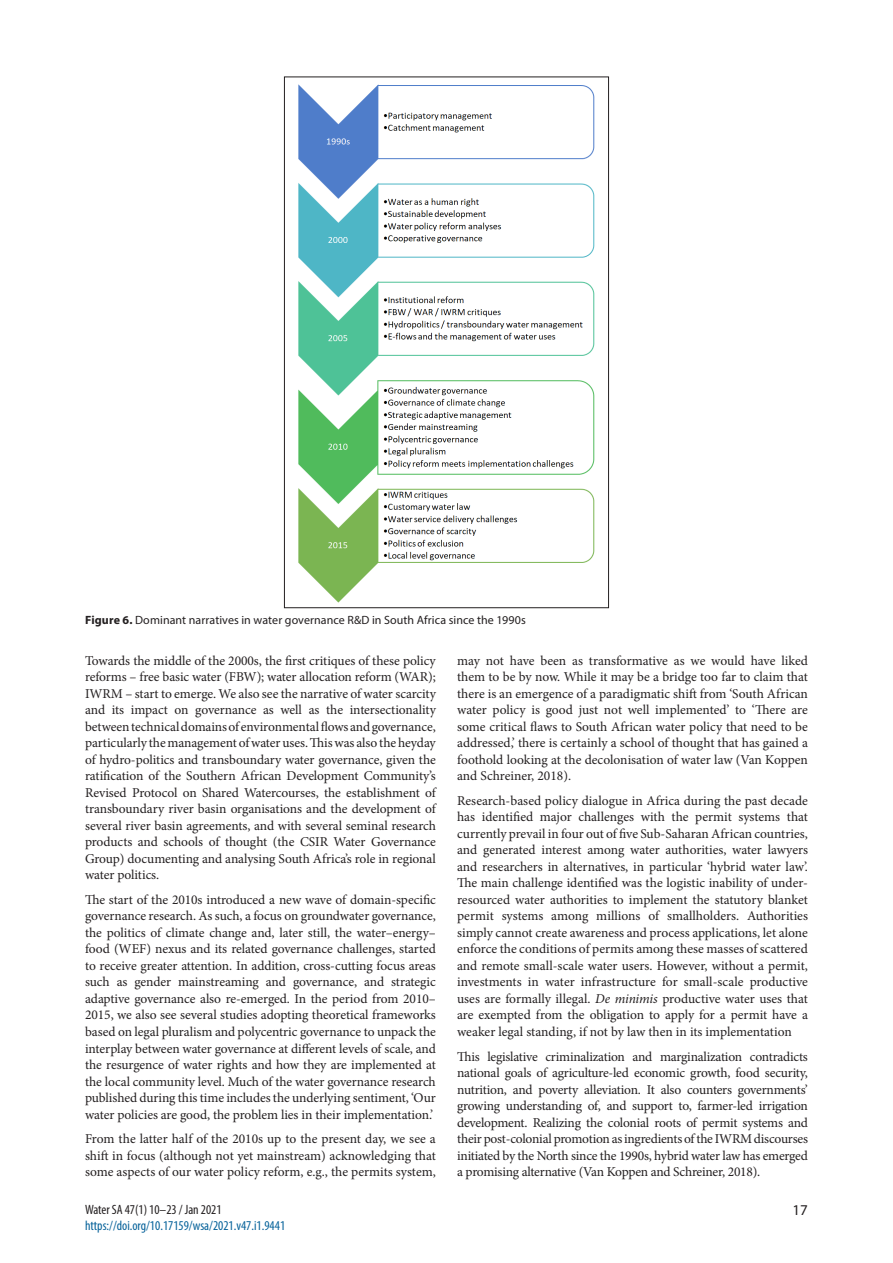
<style>
.page{position:relative;width:893px;height:1263px;background:#fff}
.page>*{position:absolute;margin:0;border:0;box-sizing:border-box;transform-origin:0 0}
.t1{font:15px "Myriad Pro";color:#231f20}
.Paragraph_Text{font:13.5px/16.5px "Minion Pro";letter-spacing:-.005em;color:#231f20;text-align:justify}
.t2{font:condensed 13.5px "Myriad Pro";color:#056199}
.t3{font:condensed 13.5px "Myriad Pro";color:#231f20}
.t4{font:12px "Myriad Pro";letter-spacing:.005em;color:#231f20}
.s1{font-weight:700}
.s2{font-style:italic}
</style>
<div class="page">
<img style="left:298px;top:84px;width:297px;height:519px">
<p class="t4" style="left:85px;top:612px;width:442px"><span class="s1">Figure 6.</span> Dominant narratives in water governance R&amp;D in South Africa since the 1990s</p>
<p class="Paragraph_Text" style="left:85px;top:652px;width:352px">Towards the middle of the 2000s, the first critiques of these policy reforms – free basic water (FBW); water allocation reform (WAR); IWRM – start to emerge. We also see the narrative of water scarcity and its impact on governance as well as the intersectionality between technical domains of environmental flows and governance, particularly the management of water uses. This was also the heyday of hydro-politics and transboundary water governance, given the ratification of the Southern African Development Community’s Revised Protocol on Shared Watercourses, the establishment of transboundary river basin organisations and the development of several river basin agreements, and with several seminal research products and schools of thought (the CSIR Water Governance Group) documenting and analysing South Africa’s role in regional water politics.</p>
<p class="Paragraph_Text" style="left:85px;top:891px;width:352px">The start of the 2010s introduced a new wave of domain-specific governance research. As such, a focus on groundwater governance, the politics of climate change and, later still, the water–energy– food (WEF) nexus and its related governance challenges, started to receive greater attention. In addition, cross-cutting focus areas such as gender mainstreaming and governance, and strategic adaptive governance also re-emerged. In the period from 2010– 2015, we also see several studies adopting theoretical frameworks based on legal pluralism and polycentric governance to unpack the interplay between water governance at different levels of scale, and the resurgence of water rights and how they are implemented at the local community level. Much of the water governance research published during this time includes the underlying sentiment, ‘Our water policies are good, the problem lies in their implementation.’</p>
<p class="Paragraph_Text" style="left:85px;top:1131px;width:352px">From the latter half of the 2010s up to the present day, we see a shift in focus (although not yet mainstream) acknowledging that some aspects of our water policy reform, e.g., the permits system,</p>
<p class="Paragraph_Text" style="left:457px;top:652px;width:352px">may not have been as transformative as we would have liked them to be by now. While it may be a bridge too far to claim that there is an emergence of a paradigmatic shift from ‘South African water policy is good just not well implemented’ to ‘There are some critical flaws to South African water policy that need to be addressed,’ there is certainly a school of thought that has gained a foothold looking at the decolonisation of water law (Van Koppen and Schreiner, 2018).</p>
<p class="Paragraph_Text" style="left:457px;top:792px;width:352px">Research-based policy dialogue in Africa during the past decade has identified major challenges with the permit systems that currently prevail in four out of five Sub-Saharan African countries, and generated interest among water authorities, water lawyers and researchers in alternatives, in particular ‘hybrid water law’.<br>The main challenge identified was the logistic inability of under&shy;resourced water authorities to implement the statutory blanket permit systems among millions of smallholders. Authorities simply cannot create awareness and process applications, let alone enforce the conditions of permits among these masses of scattered and remote small-scale water users. However, without a permit, investments in water infrastructure for small-scale productive uses are formally illegal. <span class="s2">De minimis</span> productive water uses that are exempted from the obligation to apply for a permit have a weaker legal standing, if not by law then in its implementation</p>
<p class="Paragraph_Text" style="left:457px;top:1048px;width:352px">This legislative criminalization and marginalization contradicts national goals of agriculture-led economic growth, food security, nutrition, and poverty alleviation. It also counters governments’ growing understanding of, and support to, farmer-led irrigation development. Realizing the colonial roots of permit systems and their post-colonial promotion as ingredients of the IWRM discourses initiated by the North since the 1990s, hybrid water law has emerged a promising alternative (Van Koppen and Schreiner, 2018).</p>
<p class="t3" style="left:85px;top:1201px;width:138px">Water SA 47(1) 10–23 / Jan 2021</p>
<p class="t1" style="left:792px;top:1200px;width:17px">17</p>
<p class="t2" style="left:85px;top:1217px;width:202px">https://doi.org/10.17159/wsa/2021.v47.i1.9441</p>
</div>
